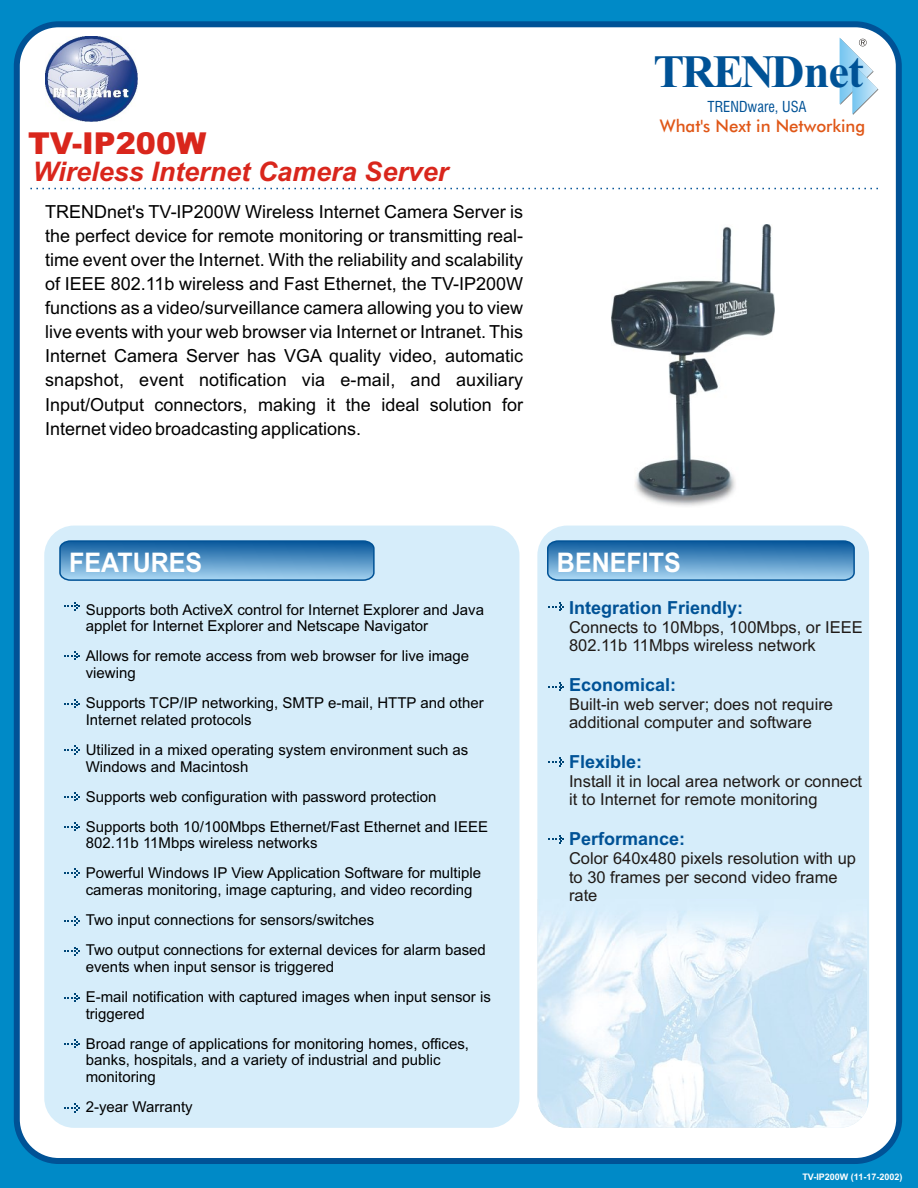
<style>
.page{position:relative;width:918px;height:1188px;background:#008ac7}
.page>*{position:absolute;margin:0;border:0;box-sizing:border-box;transform-origin:0 0}
.t1{font:700 46.35px "Times New Roman";letter-spacing:-.05em;color:#005296}
.t2{font:900 30.3px "Arial";color:#d9261c}
.t3{font:italic 700 27px "Arial";color:#d9261c}
.t4{font:700 27px "Arial";color:#fff;scale:.93 1}
.t5{font:18px/24.2px "Arial";color:#000;text-align:justify}
.t6{font:700 18px "Arial";color:#005296}
.t7{font:17.4px "Futura Md BT";color:#e05717}
.t8{font:16.5px/18.5px "Arial";color:#1f1a17}
.t9{font:15px/30px "Arial";color:#000}
.t10{font:700 14.7px "Swis 721 Cn BT";color:#005296}
.t11{font:700 9px "Arial";color:#fff}
</style>
<div class="page">
<div style="left:14px;top:21px;width:888px;height:1143px;background:#fff;border:6px solid #005296;border-radius:42px"></div>
<div style="left:537px;top:526px;width:332px;height:602px;background:#d6edfa;border-radius:30px"></div>
<img style="left:537px;top:900px;width:330px;height:228px">
<div style="left:44px;top:526px;width:475px;height:602px;background:#d6edfa;border-radius:30px"></div>
<svg style="left:64px;top:602px;width:16px;height:9px"></svg>
<svg style="left:547px;top:540px;width:308px;height:41px;background:#5392c4"></svg>
<svg style="left:59px;top:540px;width:316px;height:41px;background:#5392c4"></svg>
<svg style="left:548px;top:602px;width:16px;height:9px"></svg>
<svg style="left:30px;top:188px;width:848px;height:1px"></svg>
<img style="left:611px;top:224px;width:164px;height:282px">
<svg style="left:64px;top:651px;width:16px;height:9px"></svg>
<svg style="left:64px;top:699px;width:16px;height:9px"></svg>
<svg style="left:64px;top:745px;width:16px;height:9px"></svg>
<svg style="left:64px;top:792px;width:16px;height:9px"></svg>
<svg style="left:64px;top:822px;width:16px;height:9px"></svg>
<svg style="left:64px;top:869px;width:16px;height:9px"></svg>
<svg style="left:64px;top:916px;width:16px;height:9px"></svg>
<svg style="left:64px;top:947px;width:16px;height:9px"></svg>
<svg style="left:64px;top:993px;width:16px;height:9px"></svg>
<svg style="left:64px;top:1039px;width:16px;height:9px"></svg>
<svg style="left:64px;top:1104px;width:16px;height:9px"></svg>
<svg style="left:548px;top:682px;width:16px;height:9px"></svg>
<svg style="left:548px;top:757px;width:16px;height:9px"></svg>
<svg style="left:548px;top:835px;width:16px;height:9px"></svg>
<svg style="left:840px;top:38px;width:38px;height:77px"></svg>
<img style="left:45px;top:37px;width:92px;height:84px">
<h2 class="t2" style="left:28px;top:132px;width:180px">TV-IP200W</h2>
<h3 class="t3" style="left:33px;top:162px;width:417px">Wireless Internet Camera Server</h3>
<p class="t5" style="left:45px;top:201px;width:480px">TRENDnet's TV-IP200W Wireless Internet Camera Server is the perfect device for remote monitoring or transmitting real&shy;time event over the Internet. With the reliability and scalability of IEEE 802.11b wireless and Fast Ethernet, the TV-IP200W functions as a video/surveillance camera allowing you to view live events with your web browser via Internet or Intranet. This Internet Camera Server has VGA quality video, automatic snapshot, event notification via e-mail, and auxiliary Input/Output connectors, making it the ideal solution for Internet video broadcasting applications.</p>
<h1 class="t1" style="left:653px;top:55px;width:212px">TRENDnet</h1>
<p class="t10" style="left:708px;top:100px;width:101px">TRENDware, USA</p>
<p class="t7" style="left:660px;top:119px;width:207px">What's Next in Networking</p>
<h3 class="t4" style="left:69px;top:552px;width:145px">FEATURES</h3>
<h3 class="t4" style="left:557px;top:552px;width:135px">BENEFITS</h3>
<p class="t6" style="left:569px;top:601px;width:176px">Integration Friendly:</p>
<p class="t9" style="left:86px;top:602px;width:400px;line-height:16.8px">Supports both ActiveX control for Internet Explorer and Java applet for Internet Explorer and Netscape Navigator</p>
<p class="t9" style="left:86px;top:649px;width:385px;line-height:16.8px">Allows for remote access from web browser for live image viewing</p>
<p class="t9" style="left:86px;top:696px;width:399px;line-height:16.8px">Supports TCP/IP networking, SMTP e-mail, HTTP and other<br>Internet related protocols</p>
<p class="t9" style="left:86px;top:743px;width:384px;line-height:16.8px">Utilized in a mixed operating system environment such as<br>Windows and Macintosh</p>
<p class="t9" style="left:86px;top:783px;width:404px">Supports web configuration with password protection<br>Supports both 10/100Mbps Ethernet/Fast Ethernet and IEEE</p>
<p class="t9" style="left:86px;top:829px;width:397px">802.11b 11Mbps wireless networks<br>Powerful Windows IP View Application Software for multiple</p>
<p class="t9" style="left:86px;top:876px;width:402px">cameras monitoring, image capturing, and video recording<br>Two input connections for sensors/switches<br>Two output connections for external devices for alarm based</p>
<p class="t9" style="left:86px;top:953px;width:407px">events when input sensor is triggered<br>E-mail notification with captured images when input sensor is</p>
<p class="t9" style="left:86px;top:1000px;width:385px">triggered<br>Broad range of applications for monitoring homes, offices,</p>
<p class="t9" style="left:86px;top:1053px;width:356px;line-height:16.8px">banks, hospitals, and a variety of industrial and public monitoring</p>
<p class="t9" style="left:86px;top:1093px;width:108px">2-year Warranty</p>
<p class="t8" style="left:569px;top:619px;width:295px">Connects to 10Mbps, 100Mbps, or IEEE<br>802.11b 11Mbps wireless network</p>
<p class="t6" style="left:569px;top:678px;width:109px">Economical:</p>
<p class="t8" style="left:569px;top:696px;width:266px">Built-in web server; does not require additional computer and software</p>
<p class="t6" style="left:569px;top:755px;width:75px">Flexible:</p>
<p class="t8" style="left:569px;top:773px;width:295px">Install it in local area network or connect it to Internet for remote monitoring</p>
<p class="t6" style="left:569px;top:832px;width:118px">Performance:</p>
<p class="t8" style="left:569px;top:851px;width:289px">Color 640x480 pixels resolution with up to 30 frames per second video frame rate</p>
<p class="t11" style="left:802px;top:1173px;width:102px">TV-IP200W (11-17-2002)</p>
</div>
